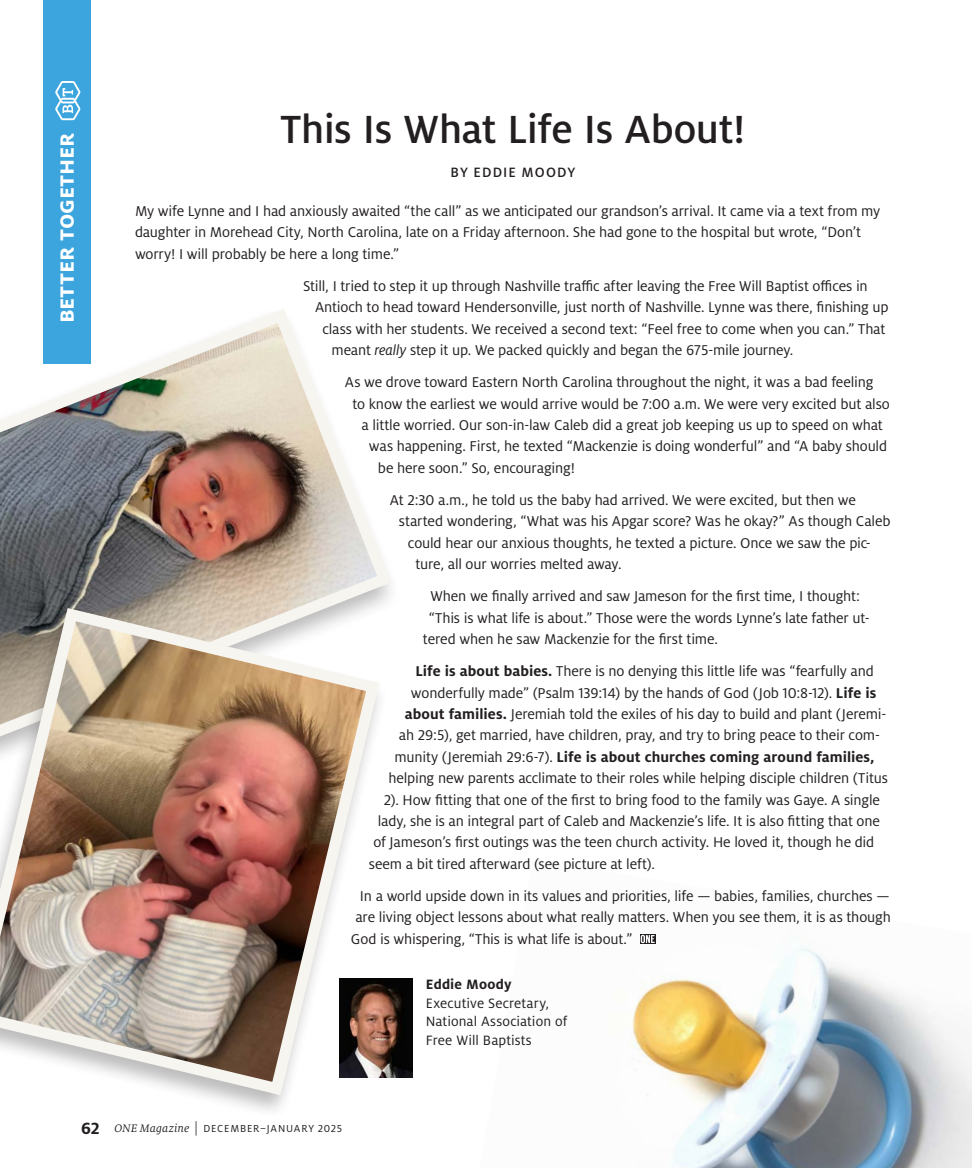
<style>
.page{position:relative;width:972px;height:1168px;background:#fff}
.page>*{position:absolute;margin:0;border:0;box-sizing:border-box;transform-origin:0 0}
.t1{font:500 43.5px "Milo Pro";letter-spacing:-.01em;color:#231f20}
.t2{font:700 25.5px "Milo Pro";letter-spacing:-.01em;color:#fff}
.t3{font:15.75px/21.3px "Milo Pro";letter-spacing:-.01em;color:#231f20}
.t4{font:700 15.75px "Milo Pro";letter-spacing:.005em;color:#231f20}
.t5{font:15px/18.8px "Milo Pro";letter-spacing:.005em;color:#231f20}
.t6{font:500 15px "Milo Pro";letter-spacing:.07em;color:#231f20}
.t7{font:700 15px "Milo Pro";color:#231f20}
.t8{font:11.25px "Milo Pro";letter-spacing:.07em;color:#231f20}
.s1{font-style:italic}
.s2{font-weight:700}
.s3{font-weight:400}
.s4{font-weight:700;font-size:18px}
.s5{font-family:"Milo Serif Pro";font-style:italic;font-size:12px}
.s6{font-size:14.4px}
</style>
<div class="page">
<img style="left:630px;top:948px;width:342px;height:220px">
<svg style="left:640px;top:934px;width:16px;height:10px"></svg>
<svg style="left:641px;top:935px;width:14px;height:8px"></svg>
<img style="left:388px;top:978px;width:24px;height:99px">
<div style="left:44px;top:0;width:47px;height:364px;background:#3ca5dd"></div>
<svg style="left:55px;top:81px;width:25px;height:39px"></svg>
<img style="left:0;top:302px;width:391px;height:299px">
<img style="left:0;top:601px;width:386px;height:501px">
<h2 class="t2" style="left:51px;top:323px;width:192px;rotate:-90deg">Better Together</h2>
<h1 class="t1" style="left:281px;top:105px;width:466px">This Is What Life Is About!</h1>
<p class="t6" style="left:451px;top:164px;width:126px">BY EDDIE MOODY</p>
<p class="t3" style="left:135px;top:201px;width:747px">My wife Lynne and I had anxiously awaited “the call” as we anticipated our grandson’s arrival. It came via a text from my daughter in Morehead City, North Carolina, late on a Friday afternoon. She had gone to the hospital but wrote, “Don’t worry! I will probably be here a long time.”</p>
<p class="t3" style="left:303px;top:275px;width:566px">Still, I tried to step it up through Nashville traffic after leaving the Free Will Baptist offices in</p>
<p class="t3" style="left:315px;top:297px;width:575px">Antioch to head toward Hendersonville, just north of Nashville. Lynne was there, finishing up</p>
<p class="t3" style="left:323px;top:318px;width:564px">class with her students. We received a second text: “Feel free to come when you can.” That</p>
<p class="t3" style="left:331px;top:340px;width:463px">meant <span class="s1">really</span> step it up. We packed quickly and began the 675-mile journey.</p>
<p class="t3" style="left:345px;top:372px;width:530px">As we drove toward Eastern North Carolina throughout the night, it was a bad feeling</p>
<p class="t3" style="left:352px;top:393px;width:539px">to know the earliest we would arrive would be 7:00 a.m. We were very excited but also</p>
<p class="t3" style="left:361px;top:415px;width:523px">a little worried. Our son-in-law Caleb did a great job keeping us up to speed on what</p>
<p class="t3" style="left:369px;top:436px;width:520px">was happening. First, he texted “Mackenzie is doing wonderful” and “A baby should</p>
<p class="t3" style="left:378px;top:457px;width:198px">be here soon.” So, encouraging!</p>
<p class="t3" style="left:390px;top:489px;width:468px">At 2:30 a.m., he told us the baby had arrived. We were excited, but then we</p>
<p class="t3" style="left:399px;top:511px;width:493px">started wondering, “What was his Apgar score? Was he okay?” As though Caleb</p>
<p class="t3" style="left:408px;top:532px;width:464px">could hear our anxious thoughts, he texted a picture. Once we saw the pic-</p>
<p class="t3" style="left:415px;top:554px;width:208px">ture, all our worries melted away.</p>
<p class="t3" style="left:430px;top:586px;width:431px">When we finally arrived and saw Jameson for the first time, I thought:</p>
<p class="t3" style="left:429px;top:607px;width:442px">“This is what life is about.” Those were the words Lynne’s late father ut-</p>
<p class="t3" style="left:423px;top:628px;width:297px">tered when he saw Mackenzie for the first time.</p>
<p class="t3" style="left:415px;top:661px;width:460px"><span class="s2">Life is about babies.</span> There is no denying this little life was “fearfully and</p>
<p class="t3" style="left:411px;top:682px;width:467px">wonderfully made” (Psalm 139:14) by the hands of God (Job 10:8-12). <span class="s2">Life is</span></p>
<p class="t3" style="left:405px;top:703px;width:483px"><span class="s2">about families.</span> Jeremiah told the exiles of his day to build and plant (Jeremi-</p>
<p class="t3" style="left:399px;top:725px;width:483px">ah 29:5), get married, have children, pray, and try to bring peace to their com-</p>
<p class="t4" style="left:394px;top:748px;width:482px"><span class="s3">munity (Jeremiah 29:6-7).</span> Life is about churches coming around families,</p>
<p class="t3" style="left:388px;top:768px;width:501px">helping new parents acclimate to their roles while helping disciple children (Titus</p>
<p class="t3" style="left:384px;top:789px;width:498px">2). How fitting that one of the first to bring food to the family was Gaye. A single</p>
<p class="t3" style="left:378px;top:810px;width:504px">lady, she is an integral part of Caleb and Mackenzie’s life. It is also fitting that one</p>
<p class="t3" style="left:373px;top:832px;width:502px">of Jameson’s first outings was the teen church activity. He loved it, though he did</p>
<p class="t3" style="left:369px;top:853px;width:288px">seem a bit tired afterward (see picture at left).</p>
<p class="t3" style="left:351px;top:885px;width:542px;text-align:justify;text-indent:9px">In a world upside down in its values and priorities, life — babies, families, churches — are living object lessons about what really matters. When you see them, it is as though God is whispering, “This is what life is about.”</p>
<p class="t7" style="left:426px;top:976px;width:87px">Eddie Moody</p>
<p class="t5" style="left:426px;top:994px;width:143px">Executive Secretary,<br>National Association of<br>Free Will Baptists</p>
<p class="t8" style="left:81px;top:1122px;width:262px"><span class="s4">62</span> <span class="s5">ONE Magazine</span> <span class="s6">|</span> DECEMBER–JANUARY 2025</p>
</div>
